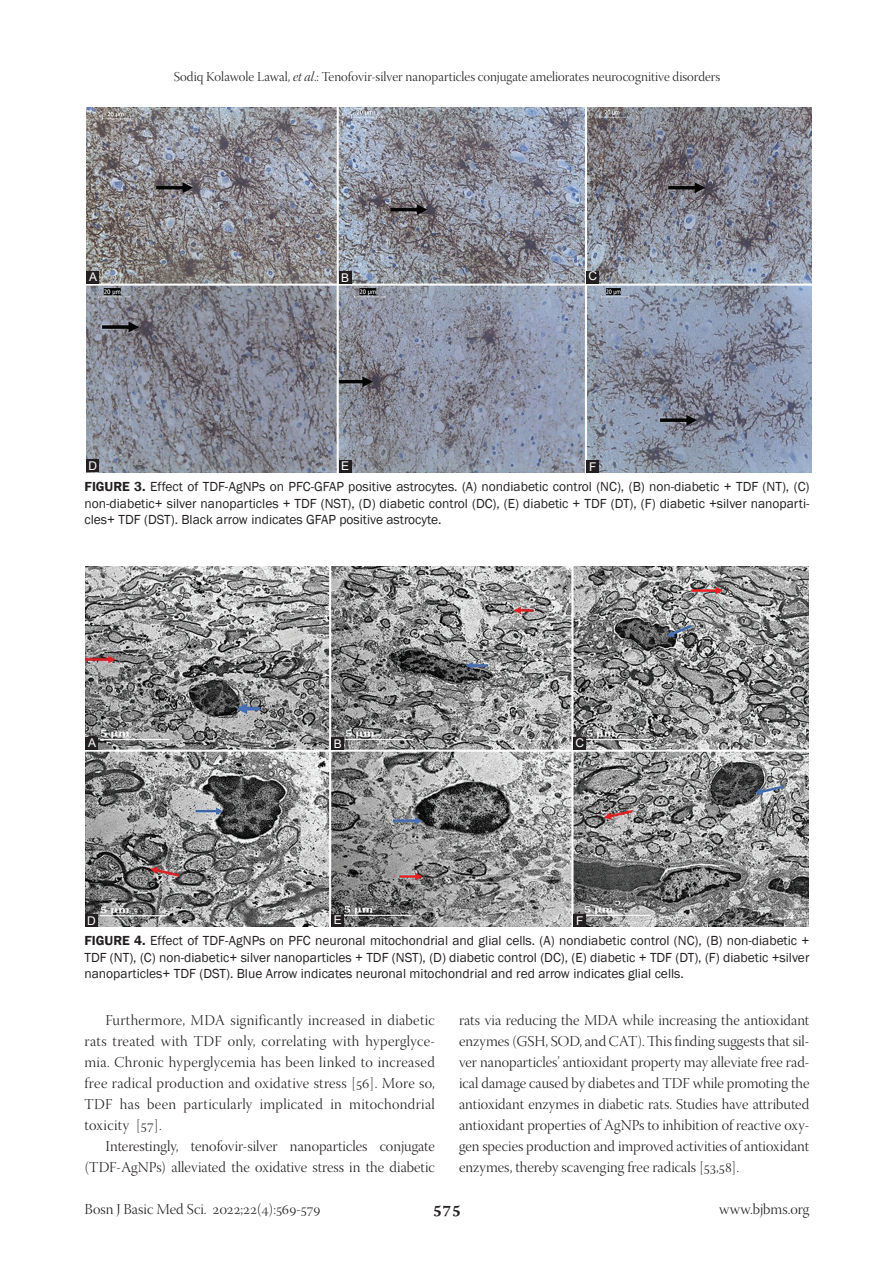
<style>
.page{position:relative;width:894px;height:1263px;background:#fff}
.page>*{position:absolute;margin:0;border:0;box-sizing:border-box;transform-origin:0 0}
.t1{font:600 18px "Warnock Pro";color:#231f20}
.TX{font:15px/21px "Warnock Pro Light Disp";color:#231f20;text-align:justify}
.FGC{font:13.5px/16.2px "Franklin Gothic";color:#231f20;text-align:justify}
.t2{font:13.5px "Warnock Pro Light Disp";color:#231f20}
.LABEL{font:12px "Arial";color:#fff}
.s1{font-family:"Warnock Pro Light It Disp"}
.s2{font-weight:600}
</style>
<div class="page">
<img style="left:86px;top:107px;width:724px;height:366px">
<div style="left:86px;top:459px;width:13px;height:13px;background:#231f20"></div>
<div style="left:586px;top:271px;width:13px;height:12px;background:#231f20"></div>
<div style="left:338px;top:271px;width:13px;height:13px;background:#231f20"></div>
<div style="left:586px;top:460px;width:13px;height:13px;background:#231f20"></div>
<div style="left:86px;top:271px;width:13px;height:13px;background:#231f20"></div>
<div style="left:338px;top:460px;width:13px;height:13px;background:#231f20"></div>
<img style="left:85px;top:566px;width:723px;height:361px">
<div style="left:85px;top:914px;width:13px;height:13px;background:#231f20"></div>
<div style="left:573px;top:737px;width:13px;height:12px;background:#231f20"></div>
<div style="left:331px;top:737px;width:13px;height:12px;background:#231f20"></div>
<div style="left:573px;top:914px;width:13px;height:13px;background:#231f20"></div>
<div style="left:85px;top:737px;width:13px;height:12px;background:#231f20"></div>
<div style="left:331px;top:914px;width:13px;height:13px;background:#231f20"></div>
<p class="LABEL" style="left:89px;top:268px;width:10px">A</p>
<p class="LABEL" style="left:88px;top:457px;width:10px">D</p>
<p class="t2" style="left:174px;top:70px;width:547px">Sodiq Kolawole Lawal, <span class="s1">et al</span>.: Tenofovir-silver nanoparticles conjugate ameliorates neurocognitive disorders</p>
<p class="LABEL" style="left:341px;top:269px;width:10px">B</p>
<p class="LABEL" style="left:588px;top:268px;width:10px">C</p>
<p class="LABEL" style="left:341px;top:457px;width:10px">E</p>
<p class="LABEL" style="left:589px;top:458px;width:9px">F</p>
<p class="FGC" style="left:84px;top:479px;width:726px"><span class="s2">FIGURE 3.</span> Effect of TDF-AgNPs on PFC-GFAP positive astrocytes. (A) nondiabetic control (NC), (B) non-diabetic + TDF (NT), (C) non-diabetic+ silver nanoparticles + TDF (NST), (D) diabetic control (DC), (E) diabetic + TDF (DT), (F) diabetic +silver nanoparti&shy;cles+ TDF (DST). Black arrow indicates GFAP positive astrocyte.</p>
<p class="LABEL" style="left:88px;top:734px;width:10px">A</p>
<p class="LABEL" style="left:87px;top:912px;width:10px">D</p>
<p class="LABEL" style="left:333px;top:735px;width:10px">B</p>
<p class="LABEL" style="left:575px;top:734px;width:10px">C</p>
<p class="LABEL" style="left:333px;top:911px;width:10px">E</p>
<p class="LABEL" style="left:576px;top:912px;width:9px">F</p>
<p class="FGC" style="left:84px;top:933px;width:726px"><span class="s2">FIGURE 4.</span> Effect of TDF-AgNPs on PFC neuronal mitochondrial and glial cells. (A) nondiabetic control (NC), (B) non-diabetic + TDF (NT), (C) non-diabetic+ silver nanoparticles + TDF (NST), (D) diabetic control (DC), (E) diabetic + TDF (DT), (F) diabetic +silver nanoparticles+ TDF (DST). Blue Arrow indicates neuronal mitochondrial and red arrow indicates glial cells.</p>
<p class="TX" style="left:84px;top:1011px;width:352px;text-indent:21px">Furthermore, MDA significantly increased in diabetic rats treated with TDF only, correlating with hyperglyce&shy;mia. Chronic hyperglycemia has been linked to increased free radical production and oxidative stress [56]. More so, TDF has been particularly implicated in mitochondrial toxicity [57].</p>
<p class="TX" style="left:84px;top:1137px;width:352px;text-align:right">Interestingly, tenofovir-silver nanoparticles conjugate (TDF-AgNPs) alleviated the oxidative stress in the diabetic</p>
<p class="TX" style="left:459px;top:1011px;width:352px">rats via reducing the MDA while increasing the antioxidant enzymes (GSH, SOD, and CAT). This finding suggests that sil&shy;ver nanoparticles’ antioxidant property may alleviate free rad&shy;ical damage caused by diabetes and TDF while promoting the antioxidant enzymes in diabetic rats. Studies have attributed antioxidant properties of AgNPs to inhibition of reactive oxy&shy;gen species production and improved activities of antioxidant enzymes, thereby scavenging free radicals [53,58].</p>
<p class="TX" style="left:84px;top:1200px;width:237px">Bosn J Basic Med Sci. 2022;22(4):569-579</p>
<p class="t1" style="left:432px;top:1197px;width:30px">575</p>
<p class="TX" style="left:719px;top:1200px;width:92px">www.bjbms.org</p>
</div>
